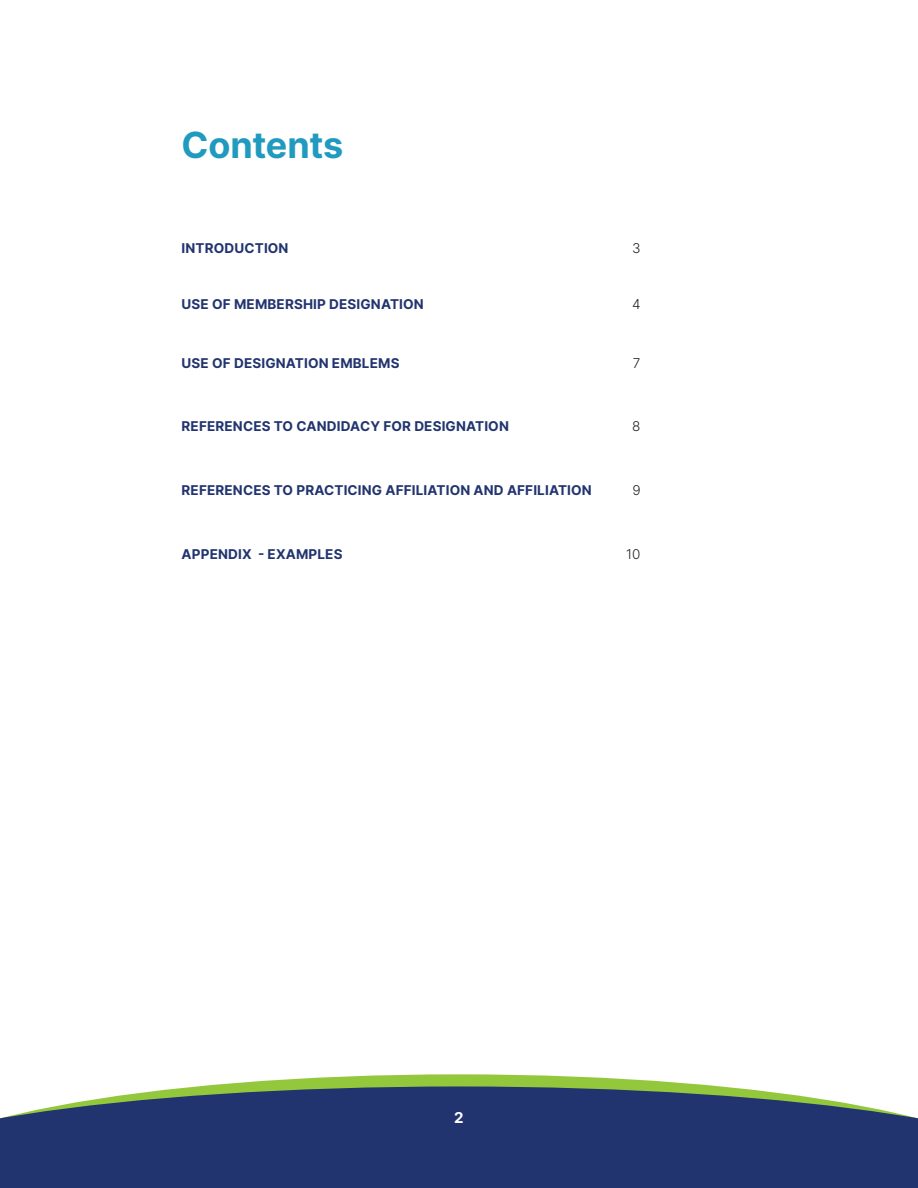
<style>
.page{position:relative;width:918px;height:1188px;background:#fff}
.page>*{position:absolute;margin:0;border:0;box-sizing:border-box;transform-origin:0 0}
.t1{font:36px "Inter";letter-spacing:-.01em;color:#209abe}
.t2{font:15px "Inter";color:#fff}
.t3{font:13.5px "Inter";letter-spacing:.01em;color:#22346f}
.t4{font:300 13.5px "Inter";color:#231f20}
</style>
<div class="page">
<svg style="left:202px;top:1074px;width:514px;height:12px;fill:#94c83c"></svg>
<svg style="left:0;top:1086px;width:918px;height:102px;background:#334675"></svg>
<p class="t1" style="left:182px;top:119px;width:163px">Contents</p>
<p class="t3" style="left:182px;top:238px;width:108px">INTRODUCTION</p>
<p class="t4" style="left:632px;top:238px;width:10px">3</p>
<p class="t3" style="left:182px;top:294px;width:244px">USE OF MEMBERSHIP DESIGNATION</p>
<p class="t4" style="left:632px;top:294px;width:10px">4</p>
<p class="t3" style="left:182px;top:353px;width:219px">USE OF DESIGNATION EMBLEMS</p>
<p class="t4" style="left:633px;top:353px;width:9px">7</p>
<p class="t3" style="left:182px;top:417px;width:329px">REFERENCES TO CANDIDACY FOR DESIGNATION</p>
<p class="t4" style="left:632px;top:417px;width:10px">8</p>
<p class="t3" style="left:182px;top:480px;width:412px">REFERENCES TO PRACTICING AFFILIATION AND AFFILIATION</p>
<p class="t4" style="left:632px;top:480px;width:10px">9</p>
<p class="t3" style="left:182px;top:544px;width:162px">APPENDIX - EXAMPLES</p>
<p class="t4" style="left:626px;top:544px;width:16px">10</p>
<p class="t2" style="left:454px;top:1106px;width:11px">2</p>
</div>
